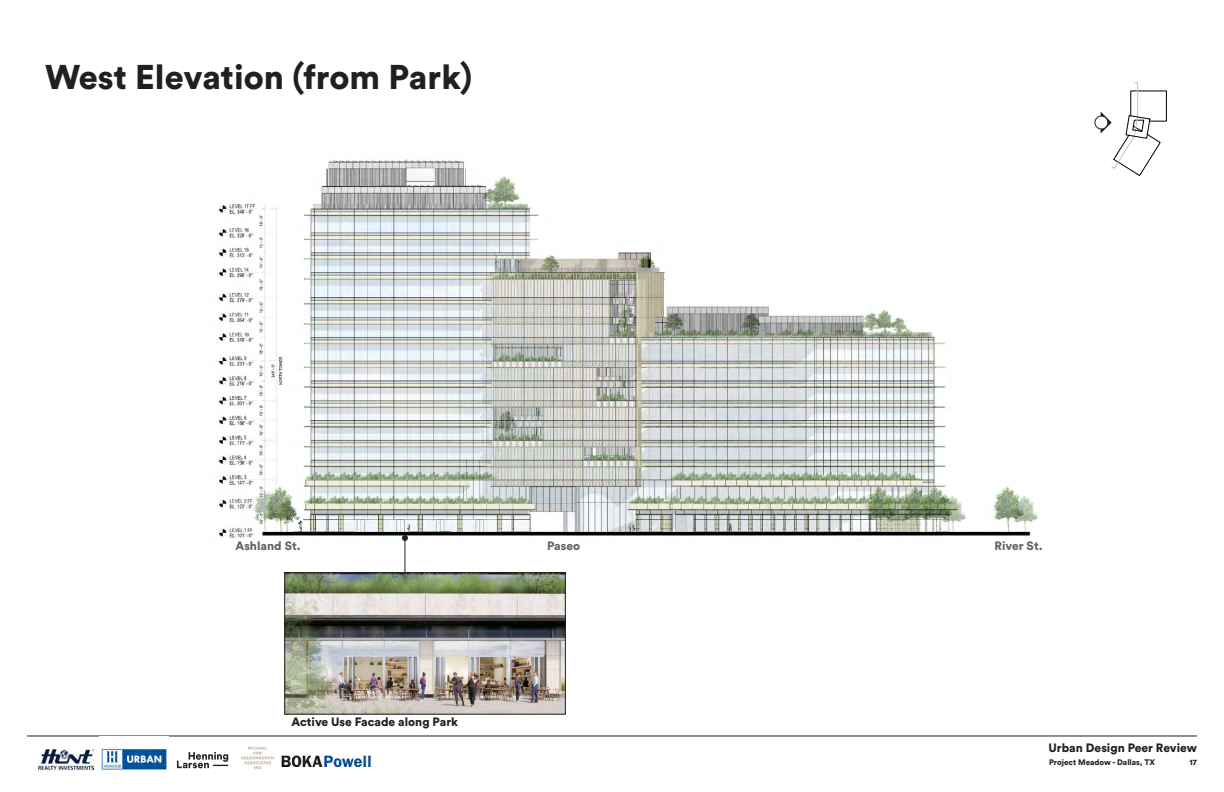
<style>
.page{position:relative;width:1224px;height:792px;background:#fff}
.page>*{position:absolute;margin:0;border:0;box-sizing:border-box;transform-origin:0 0}
.Small_Heading_14_16{font:900 34px "Circular Pro";color:#231f20}
.Caption_on_image__Wh{font:900 12px "Circular Pro";color:#231f20}
.Caption_on_image__Wh-2{font:900 12px "Circular Pro";color:#636366}
.t1{font:900 8px "Circular Pro";color:#231f20}
</style>
<div class="page">
<hr style="left:27px;top:736px;width:1170px;height:1px;background:#231f20">
<img style="left:39px;top:750px;width:55px;height:20px">
<img style="left:99px;top:745px;width:70px;height:26px">
<img style="left:241px;top:746px;width:33px;height:24px">
<svg style="left:177px;top:752px;width:51px;height:16px"></svg>
<img style="left:281px;top:754px;width:91px;height:13px">
<img style="left:218px;top:159px;width:820px;height:384px">
<svg style="left:1101px;top:82px;width:66px;height:94px"></svg>
<div style="left:1095px;top:116px;width:13px;height:13px;background:#fff;border-radius:50%"></div>
<div style="left:1095px;top:116px;width:13px;height:13px;border:1px solid #231f20;border-radius:50%"></div>
<hr style="left:404px;top:538px;width:1px;height:34px;background:#231f20">
<svg style="left:402px;top:535px;width:6px;height:6px"></svg>
<img style="left:286px;top:574px;width:278px;height:138px">
<div style="left:284px;top:572px;width:282px;height:142px;border:1px solid #231f20"></div>
<p class="Small_Heading_14_16" style="left:45px;top:53px;width:429px">West Elevation (from Park)</p>
<p class="Caption_on_image__Wh-2" style="left:236px;top:537px;width:67px">Ashland St.</p>
<p class="Caption_on_image__Wh-2" style="left:547px;top:537px;width:35px">Paseo</p>
<p class="Caption_on_image__Wh-2" style="left:995px;top:537px;width:50px">River St.</p>
<p class="Caption_on_image__Wh" style="left:292px;top:713px;width:168px">Active Use Facade along Park</p>
<p class="Caption_on_image__Wh" style="left:1049px;top:739px;width:150px">Urban Design Peer Review</p>
<p class="t1" style="left:1049px;top:756px;width:108px">Project Meadow - Dallas, TX</p>
<p class="t1" style="left:1189px;top:757px;width:9px">17</p>
</div>
